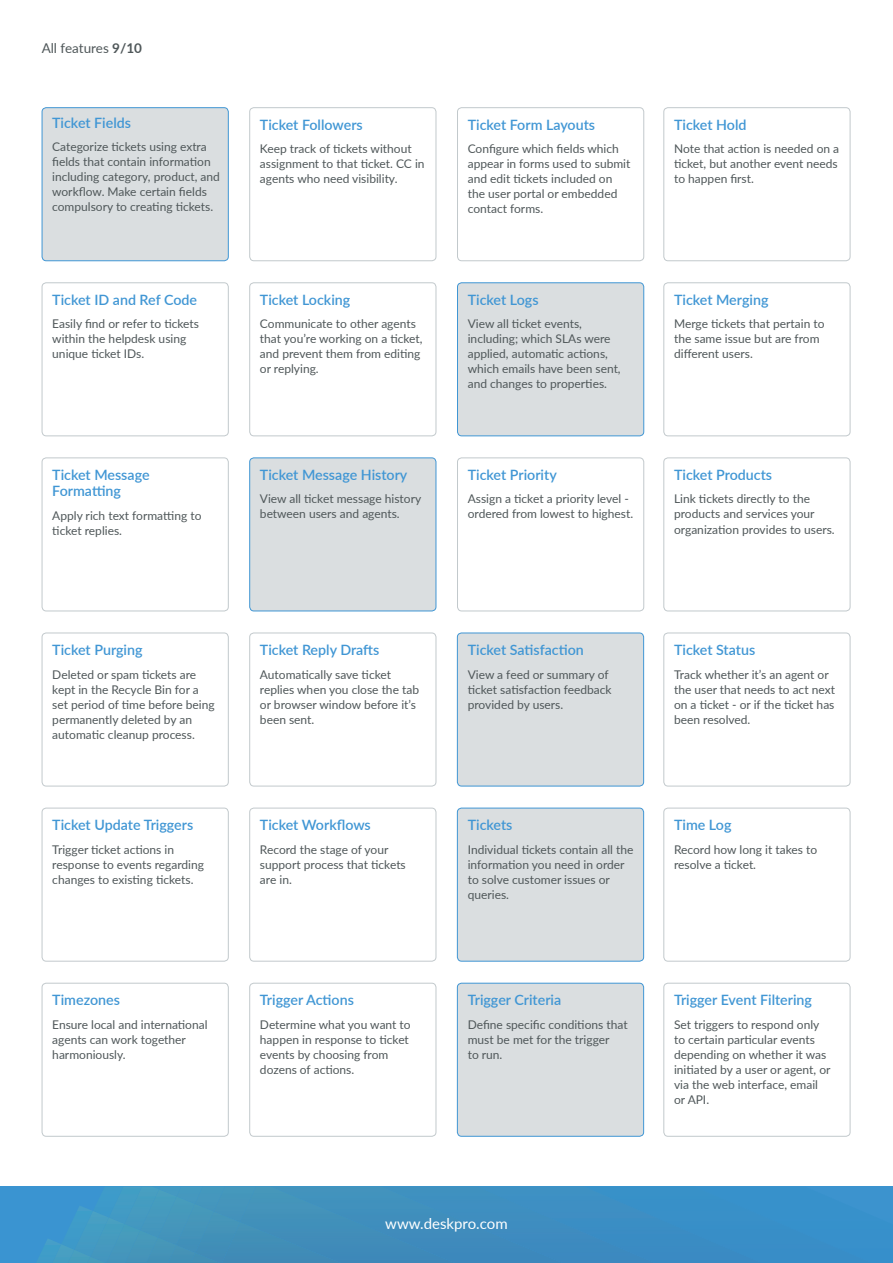
<style>
.page{position:relative;width:893px;height:1263px;background:#fff}
.page>*{position:absolute;margin:0;border:0;box-sizing:border-box;transform-origin:0 0}
.t1{font:15px "Lato";color:#fff}
.t2{font:600 14.25px/16.5px "Lato";color:#4096d4}
.t3{font:13.5px "Lato";color:#4f5759}
.t4{font:12px/15px "Lato";color:#4f5759}
.s1{font-weight:700}
</style>
<div class="page">
<div style="left:457px;top:983px;width:187px;height:153px;background:#dadee0;border-radius:4px"></div>
<div style="left:457px;top:983px;width:187px;height:154px;border:1px solid #4096d4;border-radius:4px"></div>
<div style="left:457px;top:808px;width:187px;height:153px;background:#dadee0;border-radius:4px"></div>
<div style="left:457px;top:808px;width:187px;height:153px;border:1px solid #4096d4;border-radius:4px"></div>
<div style="left:457px;top:633px;width:187px;height:153px;background:#dadee0;border-radius:4px"></div>
<div style="left:457px;top:633px;width:187px;height:153px;border:1px solid #4096d4;border-radius:4px"></div>
<div style="left:250px;top:458px;width:186px;height:153px;background:#dadee0;border-radius:4px"></div>
<div style="left:249px;top:457px;width:187px;height:154px;border:1px solid #4096d4;border-radius:4px"></div>
<div style="left:457px;top:283px;width:187px;height:153px;background:#dadee0;border-radius:4px"></div>
<div style="left:457px;top:282px;width:187px;height:154px;border:1px solid #4096d4;border-radius:4px"></div>
<div style="left:42px;top:108px;width:186px;height:153px;background:#dadee0;border-radius:4px"></div>
<div style="left:42px;top:107px;width:187px;height:154px;border:1px solid #4096d4;border-radius:4px"></div>
<div style="left:42px;top:457px;width:187px;height:154px;border:1px solid #c2c9cc;border-radius:4px"></div>
<div style="left:42px;top:808px;width:187px;height:153px;border:1px solid #c2c9cc;border-radius:4px"></div>
<div style="left:42px;top:983px;width:187px;height:154px;border:1px solid #c2c9cc;border-radius:4px"></div>
<div style="left:42px;top:282px;width:187px;height:154px;border:1px solid #c2c9cc;border-radius:4px"></div>
<div style="left:42px;top:633px;width:187px;height:153px;border:1px solid #c2c9cc;border-radius:4px"></div>
<div style="left:249px;top:107px;width:187px;height:154px;border:1px solid #c2c9cc;border-radius:4px"></div>
<div style="left:249px;top:808px;width:187px;height:153px;border:1px solid #c2c9cc;border-radius:4px"></div>
<div style="left:249px;top:983px;width:187px;height:154px;border:1px solid #c2c9cc;border-radius:4px"></div>
<div style="left:249px;top:282px;width:187px;height:154px;border:1px solid #c2c9cc;border-radius:4px"></div>
<div style="left:249px;top:633px;width:187px;height:153px;border:1px solid #c2c9cc;border-radius:4px"></div>
<div style="left:457px;top:107px;width:187px;height:154px;border:1px solid #c2c9cc;border-radius:4px"></div>
<div style="left:457px;top:457px;width:187px;height:154px;border:1px solid #c2c9cc;border-radius:4px"></div>
<div style="left:663px;top:107px;width:187px;height:154px;border:1px solid #c2c9cc;border-radius:4px"></div>
<div style="left:663px;top:457px;width:187px;height:154px;border:1px solid #c2c9cc;border-radius:4px"></div>
<div style="left:663px;top:808px;width:187px;height:153px;border:1px solid #c2c9cc;border-radius:4px"></div>
<div style="left:663px;top:983px;width:187px;height:154px;border:1px solid #c2c9cc;border-radius:4px"></div>
<div style="left:663px;top:282px;width:187px;height:154px;border:1px solid #c2c9cc;border-radius:4px"></div>
<div style="left:663px;top:633px;width:187px;height:153px;border:1px solid #c2c9cc;border-radius:4px"></div>
<div style="left:0;top:1186px;width:893px;height:77px;background:#3a94d1"></div>
<div style="left:563px;top:1186px;width:92px;height:77px;background:#3c8ec3"></div>
<div style="left:455px;top:1186px;width:108px;height:77px;background:#3e8dc0"></div>
<img style="left:159px;top:1187px;width:18px;height:2px">
<img style="left:177px;top:1187px;width:18px;height:9px">
<img style="left:195px;top:1186px;width:19px;height:18px">
<img style="left:214px;top:1186px;width:26px;height:25px">
<div style="left:240px;top:1186px;width:215px;height:77px;background:#4090bc"></div>
<img style="left:123px;top:1187px;width:2px;height:30px">
<img style="left:125px;top:1187px;width:34px;height:76px">
<img style="left:140px;top:1189px;width:37px;height:48px">
<img style="left:158px;top:1196px;width:37px;height:41px">
<img style="left:176px;top:1204px;width:38px;height:41px">
<img style="left:195px;top:1211px;width:45px;height:52px">
<div style="left:222px;top:1222px;width:119px;height:41px;background:#408db8"></div>
<img style="left:123px;top:1217px;width:2px;height:7px">
<img style="left:123px;top:1224px;width:17px;height:39px">
<img style="left:146px;top:1237px;width:30px;height:26px">
<img style="left:168px;top:1245px;width:27px;height:18px">
<img style="left:191px;top:1253px;width:29px;height:10px">
<svg style="left:45px;top:1189px;width:78px;height:74px"></svg>
<img style="left:52px;top:1244px;width:22px;height:19px">
<img style="left:68px;top:1250px;width:22px;height:13px">
<img style="left:87px;top:1256px;width:18px;height:7px">
<p class="t3" style="left:42px;top:39px;width:102px">All features <span class="s1">9/10</span></p>
<p class="t2" style="left:52px;top:114px;width:80px">Ticket Fields</p>
<p class="t4" style="left:52px;top:139px;width:169px">Categorize tickets using extra fields that contain information including category, product, and workflow. Make certain fields compulsory to creating tickets.</p>
<p class="t2" style="left:52px;top:291px;width:146px">Ticket ID and Ref Code</p>
<p class="t4" style="left:52px;top:316px;width:148px">Easily find or refer to tickets within the helpdesk using unique ticket IDs.</p>
<p class="t2" style="left:52px;top:466px;width:99px">Ticket Message<br>Formatting</p>
<p class="t4" style="left:52px;top:508px;width:151px">Apply rich text formatting to ticket replies.</p>
<p class="t2" style="left:260px;top:116px;width:104px">Ticket Followers</p>
<p class="t4" style="left:260px;top:141px;width:166px">Keep track of tickets without assignment to that ticket. CC in agents who need visibility.</p>
<p class="t2" style="left:260px;top:291px;width:92px">Ticket Locking</p>
<p class="t4" style="left:260px;top:316px;width:164px">Communicate to other agents that you’re working on a ticket, and prevent them from editing or replying.</p>
<p class="t2" style="left:260px;top:466px;width:149px">Ticket Message History</p>
<p class="t4" style="left:260px;top:491px;width:163px">View all ticket message history between users and agents.</p>
<p class="t2" style="left:52px;top:641px;width:92px">Ticket Purging</p>
<p class="t4" style="left:52px;top:666px;width:164px">Deleted or spam tickets are kept in the Recycle Bin for a set period of time before being permanently deleted by an automatic cleanup process.</p>
<p class="t2" style="left:52px;top:816px;width:142px">Ticket Update Triggers</p>
<p class="t4" style="left:52px;top:841px;width:153px">Trigger ticket actions in response to events regarding changes to existing tickets.</p>
<p class="t2" style="left:260px;top:641px;width:121px">Ticket Reply Drafts</p>
<p class="t4" style="left:260px;top:666px;width:161px">Automatically save ticket replies when you close the tab or browser window before it’s been sent.</p>
<p class="t2" style="left:260px;top:816px;width:112px">Ticket Workflows</p>
<p class="t4" style="left:260px;top:841px;width:147px">Record the stage of your support process that tickets are in.</p>
<p class="t2" style="left:52px;top:991px;width:69px">Timezones</p>
<p class="t4" style="left:52px;top:1016px;width:157px">Ensure local and international agents can work together harmoniously.</p>
<p class="t2" style="left:260px;top:991px;width:95px">Trigger Actions</p>
<p class="t4" style="left:260px;top:1016px;width:152px">Determine what you want to happen in response to ticket events by choosing from dozens of actions.</p>
<p class="t2" style="left:468px;top:116px;width:129px">Ticket Form Layouts</p>
<p class="t4" style="left:468px;top:141px;width:164px">Configure which fields which appear in forms used to submit and edit tickets included on the user portal or embedded contact forms.</p>
<p class="t2" style="left:468px;top:291px;width:72px">Ticket Logs</p>
<p class="t4" style="left:468px;top:316px;width:154px">View all ticket events, including; which SLAs were applied, automatic actions, which emails have been sent, and changes to properties.</p>
<p class="t2" style="left:468px;top:466px;width:91px">Ticket Priority</p>
<p class="t4" style="left:468px;top:491px;width:167px">Assign a ticket a priority level - ordered from lowest to highest.</p>
<p class="t2" style="left:674px;top:116px;width:74px">Ticket Hold</p>
<p class="t4" style="left:674px;top:141px;width:167px;text-align:justify">Note that action is needed on a ticket, but another event needs to happen first.</p>
<p class="t2" style="left:674px;top:291px;width:96px">Ticket Merging</p>
<p class="t4" style="left:674px;top:316px;width:152px">Merge tickets that pertain to the same issue but are from different users.</p>
<p class="t2" style="left:674px;top:466px;width:100px">Ticket Products</p>
<p class="t4" style="left:674px;top:491px;width:162px">Link tickets directly to the products and services your organization provides to users.</p>
<p class="t2" style="left:468px;top:641px;width:118px">Ticket Satisfaction</p>
<p class="t4" style="left:468px;top:666px;width:145px">View a feed or summary of ticket satisfaction feedback provided by users.</p>
<p class="t2" style="left:468px;top:816px;width:46px">Tickets</p>
<p class="t4" style="left:468px;top:841px;width:167px">Individual tickets contain all the information you need in order to solve customer issues or queries.</p>
<p class="t2" style="left:468px;top:991px;width:95px">Trigger Criteria</p>
<p class="t4" style="left:468px;top:1016px;width:161px">Define specific conditions that must be met for the trigger<br>to run.</p>
<p class="t2" style="left:674px;top:641px;width:83px">Ticket Status</p>
<p class="t4" style="left:674px;top:666px;width:162px">Track whether it’s an agent or the user that needs to act next on a ticket - or if the ticket has been resolved.</p>
<p class="t2" style="left:674px;top:816px;width:59px">Time Log</p>
<p class="t4" style="left:674px;top:841px;width:145px">Record how long it takes to resolve a ticket.</p>
<p class="t2" style="left:674px;top:991px;width:140px">Trigger Event Filtering</p>
<p class="t4" style="left:674px;top:1016px;width:158px">Set triggers to respond only to certain particular events depending on whether it was initiated by a user or agent, or via the web interface, email or API.</p>
<p class="t1" style="left:385px;top:1213px;width:124px">www.deskpro.com</p>
</div>
